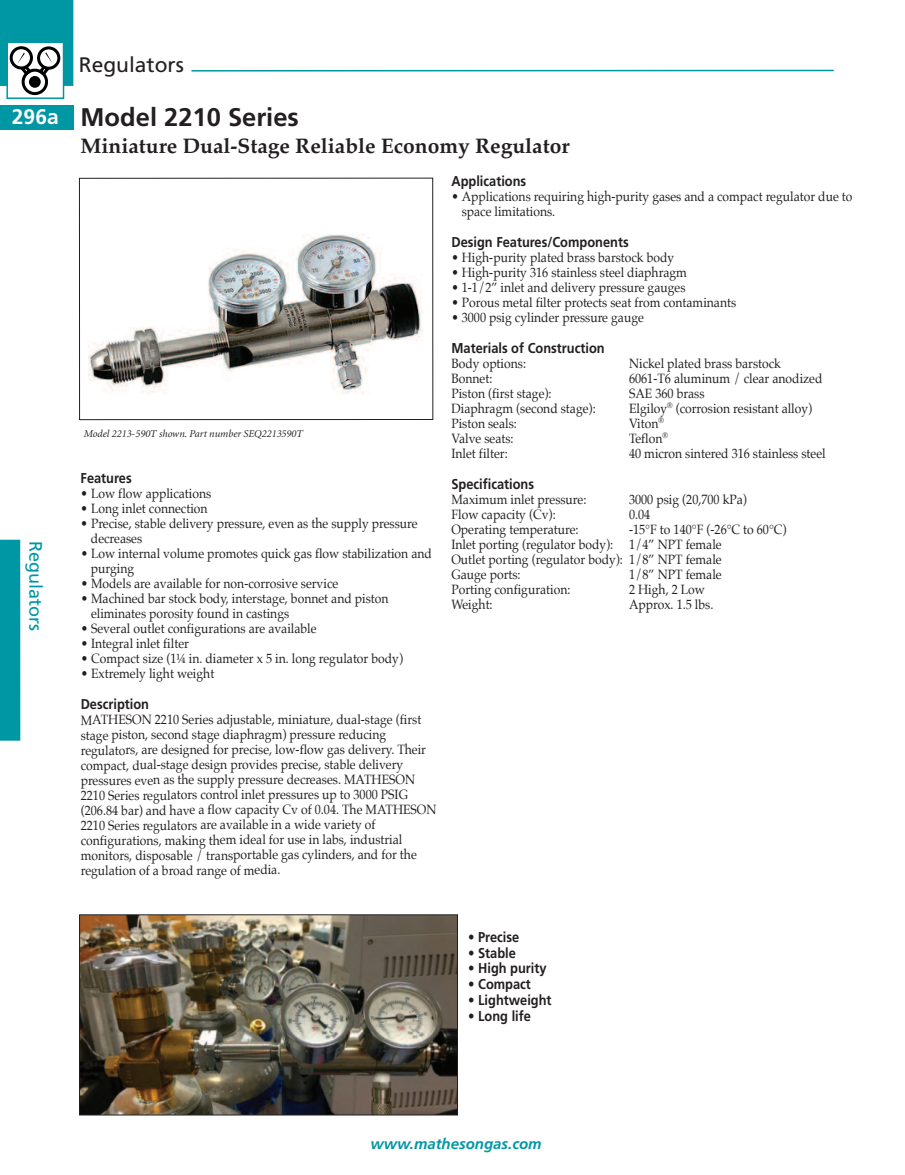
<style>
.page{position:relative;width:905px;height:1175px;background:#fff}
.page>*{position:absolute;margin:0;border:0;box-sizing:border-box;transform-origin:0 0}
.t1{font:700 25.5px "Frutiger";color:#231f20}
.t2{font:700 21px "Palatino";color:#231f20}
.t3{font:21px "Frutiger";color:#231f20}
.t4{font:700 21px "Frutiger";color:#fff}
.t5{font:18px "Frutiger";color:#0097a4}
.t6{font:italic 700 15px "Frutiger";color:#0097a4}
.t7{font:700 14.25px "Frutiger";color:#231f20;scale:.9 1}
.t8{font:13.5px/15px "Palatino";color:#231f20;scale:.9 1}
.t9{font:italic 10.5px "Minion";color:#231f20}
</style>
<div class="page">
<div style="left:0;top:0;width:73px;height:86px;background:#0097a4"></div>
<div style="left:0;top:539px;width:20px;height:201px;background:#0097a4"></div>
<hr style="left:191px;top:70px;width:642px;height:2px;background:#0097a4">
<div style="left:0;top:105px;width:74px;height:25px;background:#0097a4"></div>
<div style="left:8px;top:43px;width:55px;height:54px;background:#fff"></div>
<svg style="left:23px;top:70px;width:24px;height:24px"></svg>
<div style="left:22px;top:69px;width:26px;height:26px;border:3px solid #000;border-radius:50%"></div>
<div style="left:29px;top:76px;width:12px;height:12px;background:#000;border-radius:50%"></div>
<svg style="left:11px;top:48px;width:20px;height:20px"></svg>
<div style="left:10px;top:46px;width:23px;height:23px;border:3px solid #000;border-radius:50%"></div>
<svg style="left:39px;top:48px;width:20px;height:20px"></svg>
<div style="left:37px;top:46px;width:23px;height:24px;border:3px solid #000;border-radius:50%"></div>
<svg style="left:17px;top:52px;width:36px;height:25px"></svg>
<div style="left:6px;top:41px;width:58px;height:58px;border:2px solid #0097a4"></div>
<img style="left:89px;top:234px;width:334px;height:160px">
<div style="left:79px;top:178px;width:354px;height:242px;border:1px solid #231f20"></div>
<img style="left:81px;top:916px;width:375px;height:197px">
<div style="left:79px;top:914px;width:379px;height:201px;border:1px solid #231f20"></div>
<h2 class="t4" style="left:12px;top:109px;width:48px">296a</h2>
<h3 class="t5" style="left:43px;top:541px;width:92px;rotate:90deg">Regulators</h3>
<h2 class="t3" style="left:79px;top:56px;width:107px">Regulators</h2>
<h1 class="t1" style="left:81px;top:107px;width:220px">Model 2210 Series</h1>
<h2 class="t2" style="left:81px;top:134px;width:490px">Miniature Dual-Stage Reliable Economy Regulator</h2>
<p class="t9" style="left:84px;top:429px;width:220px">Model 2213-590T shown. Part number SEQ2213590T</p>
<p class="t7" style="left:81px;top:472px;width:58px">Features</p>
<p class="t8" style="left:81px;top:486px;width:147px">• Low flow applications</p>
<p class="t8" style="left:81px;top:501px;width:142px">• Long inlet connection</p>
<p class="t8" style="left:91px;top:516px;width:364px;text-indent:-10px">• Precise, stable delivery pressure, even as the supply pressure decreases</p>
<p class="t8" style="left:91px;top:546px;width:380px;text-indent:-10px">• Low internal volume promotes quick gas flow stabilization and purging</p>
<p class="t8" style="left:81px;top:576px;width:288px">• Models are available for non-corrosive service</p>
<p class="t8" style="left:91px;top:591px;width:332px;text-indent:-10px">• Machined bar stock body, interstage, bonnet and piston eliminates porosity found in castings</p>
<p class="t8" style="left:81px;top:621px;width:263px">• Several outlet configurations are available</p>
<p class="t8" style="left:81px;top:636px;width:122px">• Integral inlet filter</p>
<p class="t8" style="left:81px;top:651px;width:359px">• Compact size (1¼ in. diameter x 5 in. long regulator body)</p>
<p class="t8" style="left:81px;top:666px;width:150px">• Extremely light weight</p>
<p class="t7" style="left:81px;top:698px;width:78px">Description</p>
<p class="t8" style="left:81px;top:713px;width:397px">MATHESON 2210 Series adjustable, miniature, dual-stage (first stage piston, second stage diaphragm) pressure reducing regulators, are designed for precise, low-flow gas delivery. Their compact, dual-stage design provides precise, stable delivery pressures even as the supply pressure decreases. MATHESON 2210 Series regulators control inlet pressures up to 3000 PSIG (206.84 bar) and have a flow capacity Cv of 0.04. The MATHESON 2210 Series regulators are available in a wide variety of configurations, making them ideal for use in labs, industrial monitors, disposable / transportable gas cylinders, and for the regulation of a broad range of media.</p>
<p class="t7" style="left:451px;top:176px;width:85px">Applications</p>
<p class="t8" style="left:461px;top:190px;width:435px;text-indent:-10px">• Applications requiring high-purity gases and a compact regulator due to space limitations.</p>
<p class="t7" style="left:451px;top:236px;width:198px">Design Features/Components</p>
<p class="t8" style="left:451px;top:251px;width:249px">• High-purity plated brass barstock body</p>
<p class="t8" style="left:451px;top:266px;width:263px">• High-purity 316 stainless steel diaphragm</p>
<p class="t8" style="left:451px;top:281px;width:261px">• 1-1/2” inlet and delivery pressure gauges</p>
<p class="t8" style="left:451px;top:296px;width:318px">• Porous metal filter protects seat from contaminants</p>
<p class="t8" style="left:451px;top:311px;width:215px">• 3000 psig cylinder pressure gauge</p>
<p class="t7" style="left:451px;top:342px;width:172px">Materials of Construction</p>
<p class="t8" style="left:451px;top:357px;width:84px">Body options:</p>
<p class="t8" style="left:629px;top:357px;width:170px">Nickel plated brass barstock</p>
<p class="t8" style="left:451px;top:372px;width:47px">Bonnet:</p>
<p class="t8" style="left:629px;top:372px;width:216px">6061-T6 aluminum / clear anodized</p>
<p class="t8" style="left:451px;top:387px;width:113px">Piston (first stage):</p>
<p class="t8" style="left:629px;top:387px;width:85px">SAE 360 brass</p>
<p class="t8" style="left:451px;top:402px;width:162px">Diaphragm (second stage):</p>
<p class="t8" style="left:629px;top:402px;width:205px">Elgiloy<sup>®</sup> (corrosion resistant alloy)</p>
<p class="t8" style="left:451px;top:417px;width:74px">Piston seals:</p>
<p class="t8" style="left:629px;top:417px;width:40px">Viton<sup>®</sup></p>
<p class="t8" style="left:451px;top:432px;width:71px">Valve seats:</p>
<p class="t8" style="left:629px;top:432px;width:45px">Teflon<sup>®</sup></p>
<p class="t8" style="left:451px;top:447px;width:64px">Inlet filter:</p>
<p class="t8" style="left:629px;top:447px;width:220px">40 micron sintered 316 stainless steel</p>
<p class="t7" style="left:451px;top:478px;width:93px">Specifications</p>
<p class="t8" style="left:451px;top:492px;width:151px">Maximum inlet pressure:</p>
<p class="t8" style="left:629px;top:492px;width:132px">3000 psig (20,700 kPa)</p>
<p class="t8" style="left:451px;top:507px;width:117px">Flow capacity (Cv):</p>
<p class="t8" style="left:629px;top:507px;width:25px">0.04</p>
<p class="t8" style="left:451px;top:522px;width:143px">Operating temperature:</p>
<p class="t8" style="left:451px;top:522px;width:374px;text-indent:178px">-15°F to 140°F (-26°C to 60°C)<br>Inlet porting (regulator body): 1/4” NPT female<br>Outlet porting (regulator body): 1/8” NPT female<br>Gauge ports:</p>
<p class="t8" style="left:629px;top:567px;width:104px">1/8” NPT female</p>
<p class="t8" style="left:451px;top:582px;width:134px">Porting configuration:</p>
<p class="t8" style="left:629px;top:582px;width:86px">2 High, 2 Low</p>
<p class="t8" style="left:451px;top:597px;width:47px">Weight:</p>
<p class="t8" style="left:629px;top:597px;width:95px">Approx. 1.5 lbs.</p>
<p class="t7" style="left:468px;top:931px;width:58px">• Precise</p>
<p class="t7" style="left:468px;top:947px;width:55px">• Stable</p>
<p class="t7" style="left:468px;top:962px;width:89px">• High purity</p>
<p class="t7" style="left:468px;top:978px;width:71px">• Compact</p>
<p class="t7" style="left:468px;top:994px;width:94px">• Lightweight</p>
<p class="t7" style="left:468px;top:1010px;width:71px">• Long life</p>
<p class="t6" style="left:370px;top:1137px;width:172px">www.mathesongas.com</p>
</div>
